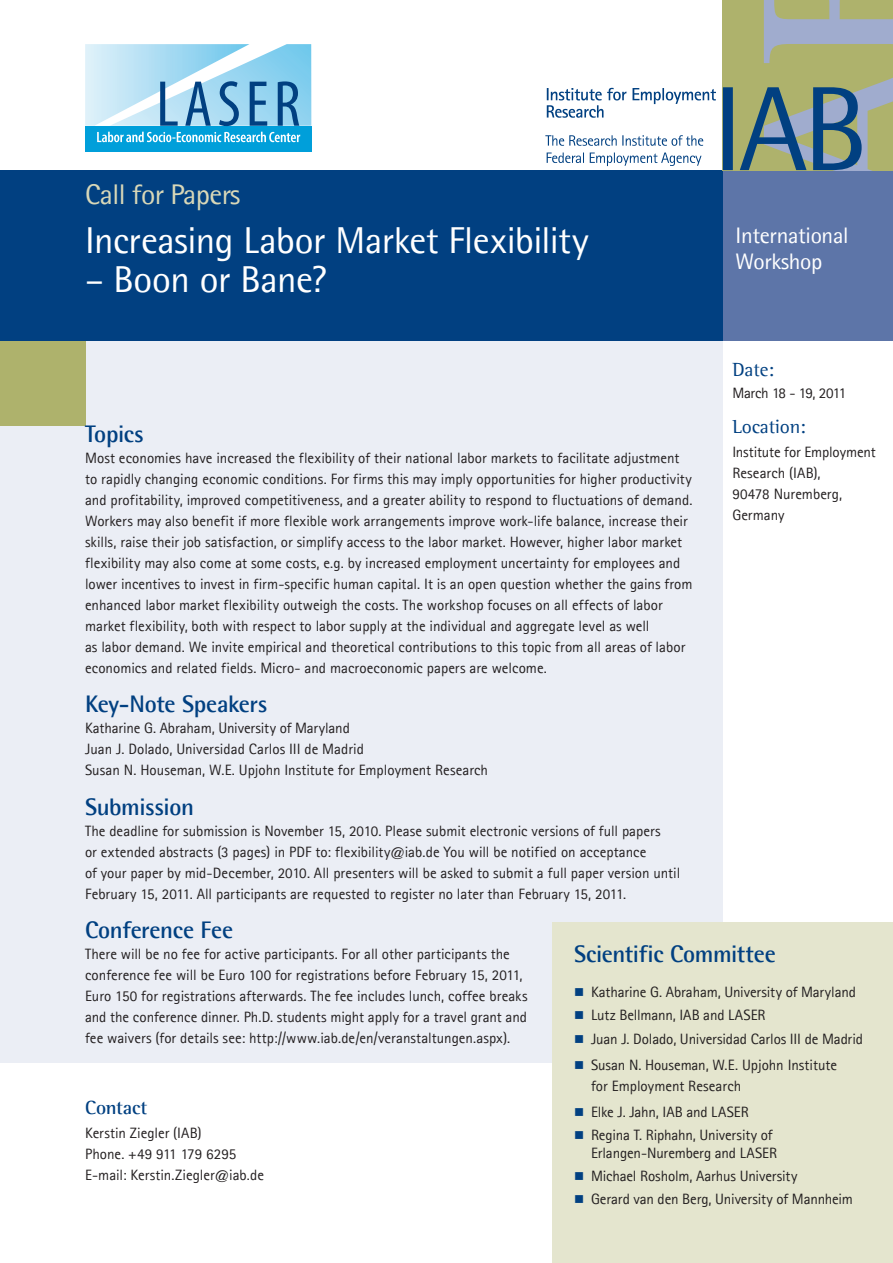
<style>
.page{position:relative;width:893px;height:1263px;background:#fff}
.page>*{position:absolute;margin:0;border:0;box-sizing:border-box;transform-origin:0 0}
.t1{font:37.5px "Agfa Rotis Semisans";letter-spacing:-.01em;color:#fff}
.t2{font:28.5px "Agfa Rotis Semisans";letter-spacing:-.02em;color:#d9d8b8}
.t3{font:700 24px "Agfa Rotis Semisans";letter-spacing:-.015em;color:#014081}
.t4{font:22.5px/25.5px "Agfa Rotis Semisans";letter-spacing:-.015em;color:#fff}
.t5{font:19.5px "Agfa Rotis Semi Serif";letter-spacing:-.005em;color:#014081}
.t6{font:700 19.5px "Agfa Rotis Semi Serif";letter-spacing:-.01em;color:#014081}
.t7{font:15px/21px "Agfa Rotis Sans Serif";color:#231f20}
.t8{font:15px "Agfa Rotis Sans Serif";letter-spacing:-.025em;color:#231f20}
</style>
<div class="page">
<div style="left:0;top:340px;width:723px;height:723px;background:#ebeef5"></div>
<div style="left:0;top:340px;width:85px;height:85px;background:#aeb26c"></div>
<div style="left:553px;top:923px;width:340px;height:340px;background:#e4e5ce"></div>
<div style="left:723px;top:170px;width:170px;height:170px;background:#5d75a8"></div>
<div style="left:0;top:170px;width:723px;height:170px;background:#014081"></div>
<svg style="left:547px;top:88px;width:169px;height:30px"></svg>
<svg style="left:545px;top:135px;width:158px;height:11px"></svg>
<svg style="left:547px;top:153px;width:154px;height:13px"></svg>
<svg style="left:723px;top:0;width:170px;height:170px;background:#8f9e86"></svg>
<div style="left:85px;top:126px;width:226px;height:26px;background:#009fda"></div>
<svg style="left:85px;top:44px;width:226px;height:82px;background:#a3d1e9"></svg>
<svg style="left:97px;top:132px;width:203px;height:10px"></svg>
<h2 class="t2" style="left:85px;top:177px;width:157px">Call for Papers</h2>
<h1 class="t1" style="left:85px;top:219px;width:505px">Increasing Labor Market Flexibility</h1>
<h1 class="t1" style="left:85px;top:258px;width:243px">– Boon or Bane?</h1>
<h3 class="t4" style="left:736px;top:222px;width:114px">International<br>Workshop</h3>
<h3 class="t5" style="left:732px;top:358px;width:43px">Date:</h3>
<p class="t8" style="left:732px;top:384px;width:115px">March 18 - 19, 2011</p>
<h3 class="t5" style="left:732px;top:415px;width:75px">Location:</h3>
<p class="t7" style="left:732px;top:441px;width:145px">Institute for Employment<br>Research (IAB),<br>90478 Nuremberg,<br>Germany</p>
<h3 class="t3" style="left:85px;top:419px;width:60px">Topics</h3>
<p class="t7" style="left:85px;top:447px;width:609px">Most economies have increased the flexibility of their national labor markets to facilitate adjustment to rapidly changing economic conditions. For firms this may imply opportunities for higher productivity and profitability, improved competitiveness, and a greater ability to respond to fluctuations of demand.<br>Workers may also benefit if more flexible work arrangements improve work-life balance, increase their skills, raise their job satisfaction, or simplify access to the labor market. However, higher labor market flexibility may also come at some costs, e.g. by increased employment uncertainty for employees and lower incentives to invest in firm-specific human capital. It is an open question whether the gains from enhanced labor market flexibility outweigh the costs. The workshop focuses on all effects of labor market flexibility, both with respect to labor supply at the individual and aggregate level as well<br>as labor demand. We invite empirical and theoretical contributions to this topic from all areas of labor economics and related fields. Micro- and macroeconomic papers are welcome.</p>
<h3 class="t3" style="left:85px;top:689px;width:184px">Key-Note Speakers</h3>
<p class="t7" style="left:85px;top:717px;width:405px">Katharine G. Abraham, University of Maryland<br>Juan J. Dolado, Universidad Carlos III de Madrid<br>Susan N. Houseman, W.E. Upjohn Institute for Employment Research</p>
<h3 class="t3" style="left:85px;top:792px;width:110px">Submission</h3>
<p class="t7" style="left:85px;top:820px;width:597px">The deadline for submission is November 15, 2010. Please submit electronic versions of full papers<br>or extended abstracts (3 pages) in PDF to: flexibility@iab.de You will be notified on acceptance<br>of your paper by mid-December, 2010. All presenters will be asked to submit a full paper version until February 15, 2011. All participants are requested to register no later than February 15, 2011.</p>
<h3 class="t3" style="left:85px;top:915px;width:150px">Conference Fee</h3>
<p class="t7" style="left:85px;top:943px;width:444px">There will be no fee for active participants. For all other participants the conference fee will be Euro 100 for registrations before February 15, 2011, Euro 150 for registrations afterwards. The fee includes lunch, coffee breaks and the conference dinner. Ph.D. students might apply for a travel grant and fee waivers (for details see: http://www.iab.de/en/veranstaltungen.aspx).</p>
<h3 class="t3" style="left:574px;top:939px;width:203px">Scientific Committee</h3>
<p class="t7" style="left:591px;top:980px;width:273px;line-height:23.1px">Katharine G. Abraham, University of Maryland<br>Lutz Bellmann, IAB and LASER<br>Juan J. Dolado, Universidad Carlos III de Madrid</p>
<p class="t7" style="left:591px;top:1054px;width:248px">Susan N. Houseman, W.E. Upjohn Institute for Employment Research</p>
<p class="t7" style="left:591px;top:1100px;width:183px;line-height:23.1px">Elke J. Jahn, IAB and LASER<br>Regina T. Riphahn, University of</p>
<p class="t7" style="left:591px;top:1141px;width:263px;line-height:23.1px">Erlangen-Nuremberg and LASER<br>Michael Rosholm, Aarhus University<br>Gerard van den Berg, University of Mannheim</p>
<h3 class="t6" style="left:85px;top:1095px;width:64px">Contact</h3>
<p class="t7" style="left:85px;top:1122px;width:181px">Kerstin Ziegler (IAB)<br>Phone. +49 911 179 6295<br>E-mail: Kerstin.Ziegler@iab.de</p>
</div>
